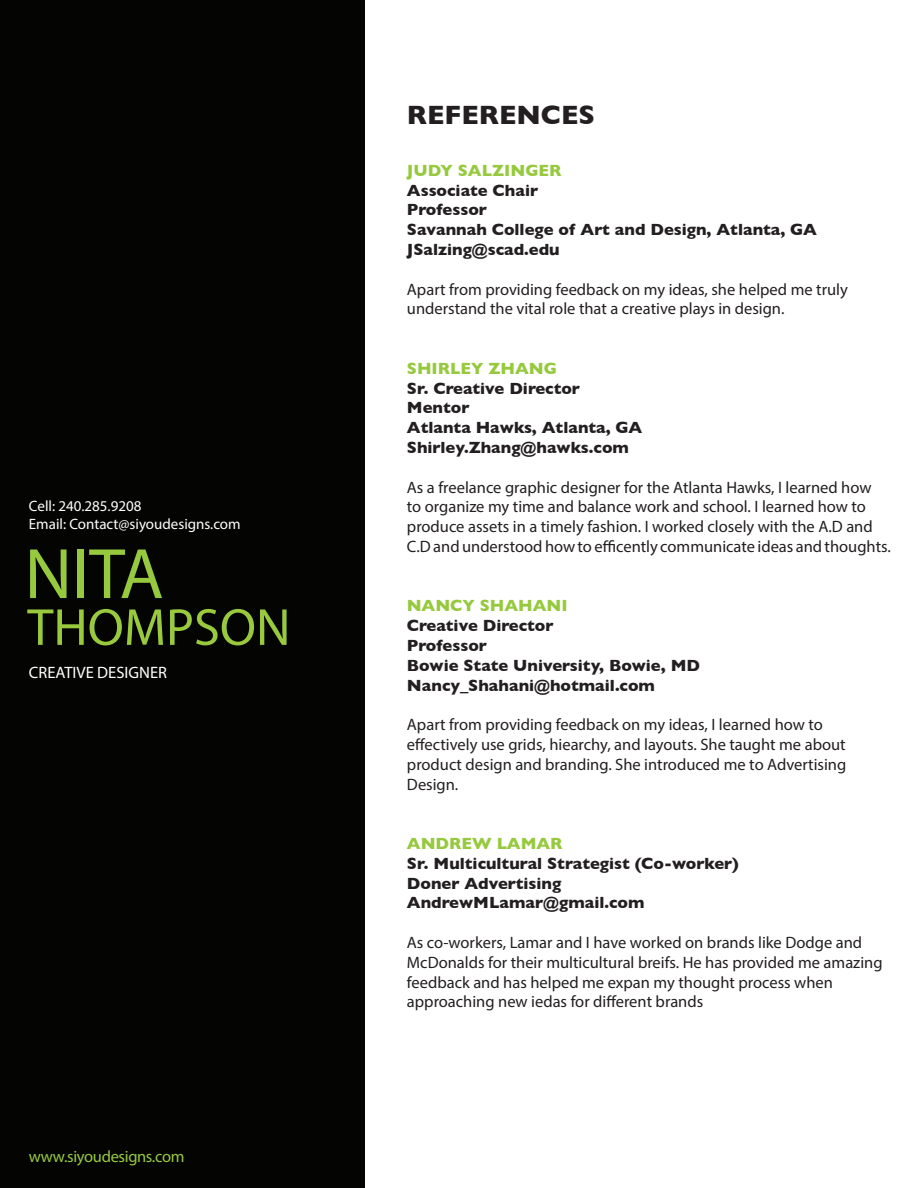
<style>
.page{position:relative;width:918px;height:1188px;background:#fff}
.page>*{position:absolute;margin:0;border:0;box-sizing:border-box;transform-origin:0 0}
.t1{font:72px "Myriad Pro";color:#96c93e}
.t2{font:52.5px "Myriad Pro";color:#99ca3e}
.t3{font:700 27px "Gill Sans";color:#231f20}
.t4{font:16.5px/19.8px "Myriad Pro";color:#231f20}
.t5{font:700 16.5px "Gill Sans";color:#231f20}
.t6{font:700 16.5px "Gill Sans";color:#96c93e}
.t7{font:16.5px "Myriad Pro";letter-spacing:-.02em;color:#96c93e}
.t8{font:16.5px "Myriad Pro";color:#fff}
.t9{font:15px "Myriad Pro";color:#fffefc}
</style>
<div class="page">
<div style="left:0;top:0;width:365px;height:1188px;background:#040503"></div>
<p class="t9" style="left:29px;top:497px;width:114px">Cell: 240.285.9208</p>
<p class="t9" style="left:29px;top:515px;width:213px">Email: Contact@siyoudesigns.com</p>
<p class="t1" style="left:25px;top:529px;width:141px">NITA</p>
<p class="t2" style="left:27px;top:595px;width:265px">THOMPSON</p>
<p class="t8" style="left:29px;top:662px;width:140px">CREATIVE DESIGNER</p>
<p class="t7" style="left:29px;top:1146px;width:157px">www.siyoudesigns.com</p>
<p class="t3" style="left:407px;top:94px;width:190px">REFERENCES</p>
<p class="t6" style="left:407px;top:157px;width:156px">JUDY SALZINGER</p>
<p class="t5" style="left:407px;top:177px;width:133px">Associate Chair</p>
<p class="t5" style="left:407px;top:197px;width:82px">Professor</p>
<p class="t5" style="left:407px;top:217px;width:412px">Savannah College of Art and Design, Atlanta, GA</p>
<p class="t5" style="left:407px;top:236px;width:154px">JSalzing@scad.edu</p>
<p class="t4" style="left:407px;top:279px;width:442px">Apart from providing feedback on my ideas, she helped me truly understand the vital role that a creative plays in design.</p>
<p class="t6" style="left:407px;top:355px;width:152px">SHIRLEY ZHANG</p>
<p class="t5" style="left:407px;top:375px;width:175px">Sr. Creative Director</p>
<p class="t5" style="left:407px;top:395px;width:64px">Mentor</p>
<p class="t5" style="left:407px;top:415px;width:237px">Atlanta Hawks, Atlanta, GA</p>
<p class="t5" style="left:407px;top:434px;width:223px">Shirley.Zhang@hawks.com</p>
<p class="t4" style="left:407px;top:477px;width:486px">As a freelance graphic designer for the Atlanta Hawks, I learned how<br>to organize my time and balance work and school. I learned how to produce assets in a timely fashion. I worked closely with the A.D and C.D and understood how to efficently communicate ideas and thoughts.</p>
<p class="t6" style="left:407px;top:593px;width:162px">NANCY SHAHANI</p>
<p class="t5" style="left:407px;top:613px;width:148px">Creative Director</p>
<p class="t5" style="left:407px;top:632px;width:82px">Professor</p>
<p class="t5" style="left:407px;top:652px;width:295px">Bowie State University, Bowie, MD</p>
<p class="t5" style="left:407px;top:672px;width:250px">Nancy_Shahani@hotmail.com</p>
<p class="t4" style="left:407px;top:715px;width:441px">Apart from providing feedback on my ideas, I learned how to effectively use grids, hiearchy, and layouts. She taught me about product design and branding. She introduced me to Advertising Design.</p>
<p class="t6" style="left:407px;top:830px;width:157px">ANDREW LAMAR</p>
<p class="t5" style="left:407px;top:850px;width:333px">Sr. Multicultural Strategist (Co-worker)</p>
<p class="t5" style="left:407px;top:870px;width:156px">Doner Advertising</p>
<p class="t5" style="left:407px;top:890px;width:239px">AndrewMLamar@gmail.com</p>
<p class="t4" style="left:407px;top:932px;width:477px">As co-workers, Lamar and I have worked on brands like Dodge and McDonalds for their multicultural breifs. He has provided me amazing feedback and has helped me expan my thought process when approaching new iedas for different brands</p>
</div>
